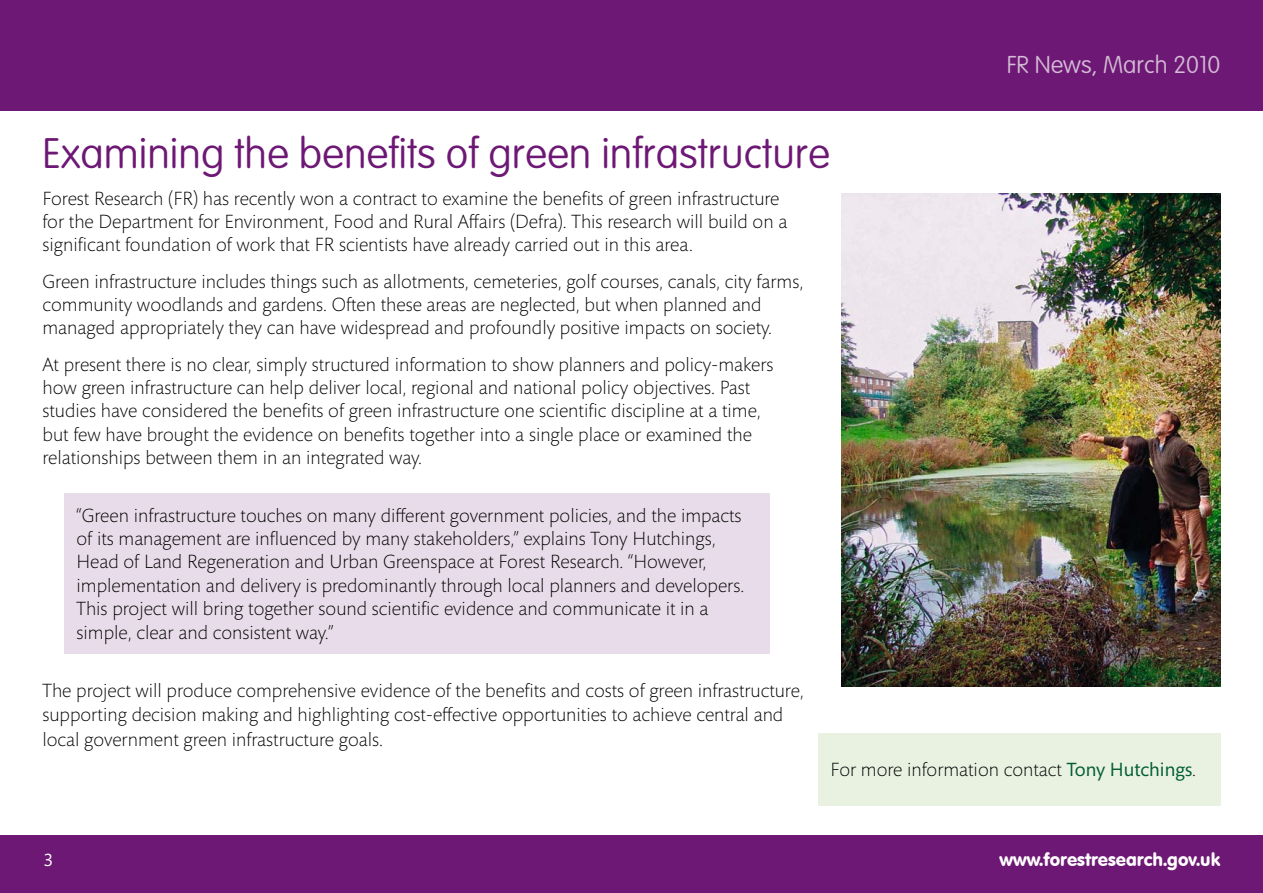
<style>
.page{position:relative;width:1263px;height:893px;background:#fff}
.page>*{position:absolute;margin:0;border:0;box-sizing:border-box;transform-origin:0 0}
.t1{font:100 42px "VAG Rounded Std";color:#6d1874}
.t2{font:100 24px "VAG Rounded Std";color:#d3bad5}
.t3{font:300 19.5px/23.4px "Mundo Sans Std";color:#000}
.t4{font:18.15px "VAG Rounded BT";color:#fff}
.t5{font:18px "Mundo Sans Std";color:#fff}
.s1{font-weight:400;color:#005d34}
</style>
<div class="page">
<div style="left:0;top:0;width:1263px;height:111px;background:#6d1874"></div>
<div style="left:0;top:836px;width:1263px;height:57px;background:#6d1874"></div>
<div style="left:818px;top:733px;width:402px;height:73px;background:#e9f1e1"></div>
<div style="left:64px;top:493px;width:706px;height:160px;background:#e9dcea"></div>
<img style="left:842px;top:193px;width:379px;height:494px">
<p class="t1" style="left:43px;top:130px;width:789px">Examining the benefits of green infrastructure</p>
<p class="t3" style="left:43px;top:187px;width:746px">Forest Research (FR) has recently won a contract to examine the benefits of green infrastructure for the Department for Environment, Food and Rural Affairs (Defra). This research will build on a significant foundation of work that FR scientists have already carried out in this area.</p>
<p class="t3" style="left:43px;top:270px;width:762px">Green infrastructure includes things such as allotments, cemeteries, golf courses, canals, city farms, community woodlands and gardens. Often these areas are neglected, but when planned and managed appropriately they can have widespread and profoundly positive impacts on society.</p>
<p class="t3" style="left:43px;top:353px;width:732px">At present there is no clear, simply structured information to show planners and policy-makers how green infrastructure can help deliver local, regional and national policy objectives. Past studies have considered the benefits of green infrastructure one scientific discipline at a time, but few have brought the evidence on benefits together into a single place or examined the relationships between them in an integrated way.</p>
<p class="t3" style="left:77px;top:504px;width:669px">“Green infrastructure touches on many different government policies, and the impacts of its management are influenced by many stakeholders,” explains Tony Hutchings, Head of Land Regeneration and Urban Greenspace at Forest Research. “However, implementation and delivery is predominantly through local planners and developers.<br>This project will bring together sound scientific evidence and communicate it in a simple, clear and consistent way.”</p>
<p class="t3" style="left:43px;top:680px;width:763px">The project will produce comprehensive evidence of the benefits and costs of green infrastructure, supporting decision making and highlighting cost-effective opportunities to achieve central and</p>
<p class="t3" style="left:43px;top:728px;width:342px">local government green infrastructure goals.</p>
<p class="t2" style="left:1007px;top:51px;width:215px">FR News, March 2010</p>
<p class="t3" style="left:831px;top:759px;width:367px">For more information contact <span class="s1">Tony Hutchings</span>.</p>
<p class="t5" style="left:44px;top:850px;width:11px">3</p>
<p class="t4" style="left:999px;top:847px;width:222px">www.forestresearch.gov.uk</p>
</div>
